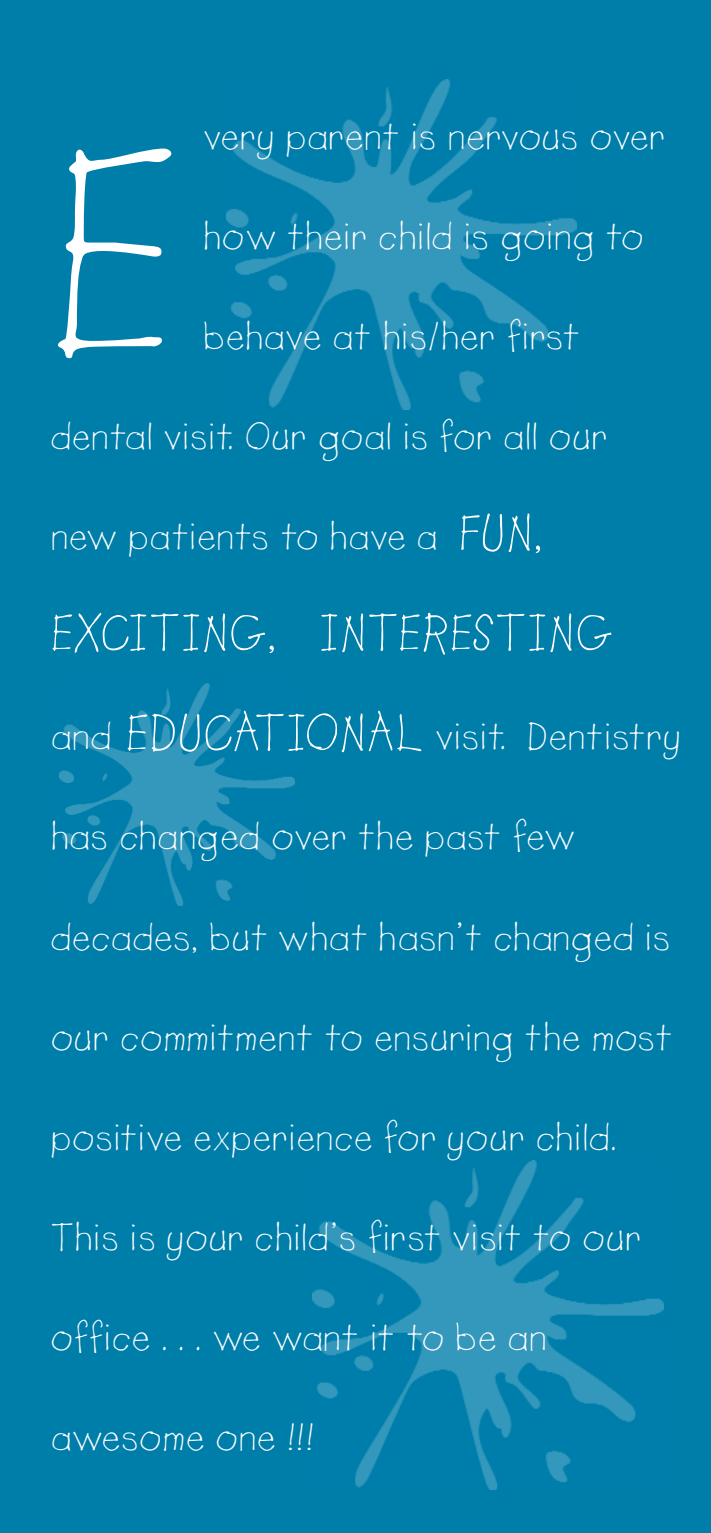
<style>
.page{position:relative;width:711px;height:1533px;background:#fff}
.page>*{position:absolute;margin:0;border:0;box-sizing:border-box;transform-origin:0 0}
.t1{font:287.5px "Lemonade ICG";color:#fff}
.t2{font:50px "Lemonade ICG";letter-spacing:.005em;color:#fff}
.t3{font:37.5px "Lemonade ICG";letter-spacing:.05em;color:#fff}
.s1{font-size:50px}
</style>
<div class="page">
<div style="left:0;top:0;width:711px;height:1532px;background:#007eaa"></div>
<img style="left:313px;top:1160px;width:350px;height:329px">
<img style="left:226px;top:80px;width:350px;height:329px">
<img style="left:59px;top:684px;width:236px;height:221px">
<h1 class="t1" style="left:51px;top:119px;width:126px">E</h1>
<p class="t3" style="left:204px;top:119px;width:462px">very parent is nervous ove r</p>
<p class="t3" style="left:204px;top:219px;width:441px">how their child is going to</p>
<p class="t3" style="left:204px;top:319px;width:377px">b e h a ve at his/her first</p>
<p class="t3" style="left:51px;top:419px;width:557px">d e n tal visit. Our goal is for all our</p>
<p class="t3" style="left:51px;top:519px;width:491px">n ew patients to have a <span class="s1">FU N,</span></p>
<h2 class="t2" style="left:51px;top:609px;width:562px">EXCI T I N G, I N TER ES T I N G</h2>
<p class="t3" style="left:52px;top:719px;width:630px">a n d <span class="s1">E D U CAT ION A L</span> v i s it. Dentist r y</p>
<p class="t3" style="left:52px;top:819px;width:524px">has changed over the past few</p>
<p class="t3" style="left:51px;top:919px;width:620px">decades, but what hasn’t changed is</p>
<p class="t3" style="left:52px;top:1019px;width:622px">our commitment to ensuring the most</p>
<p class="t3" style="left:51px;top:1119px;width:566px">p o s it i ve experience for your child.</p>
<p class="t3" style="left:51px;top:1219px;width:591px">This is your child’s first visit to our</p>
<p class="t3" style="left:51px;top:1319px;width:496px">office . . . we want it to be an</p>
<p class="t3" style="left:51px;top:1419px;width:264px">a wesome one !!!</p>
</div>
